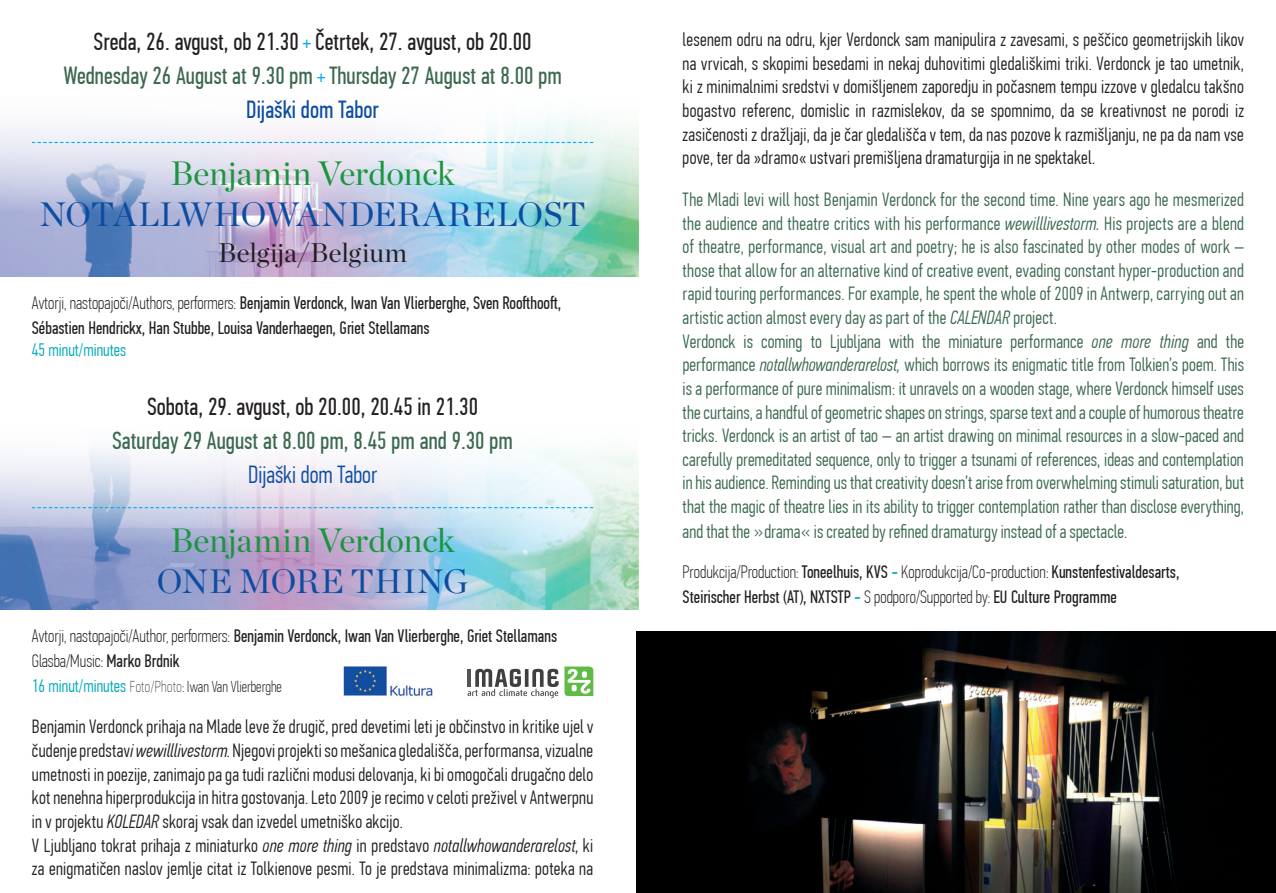
<style>
.page{position:relative;width:1276px;height:893px;background:#fff}
.page>*{position:absolute;margin:0;border:0;box-sizing:border-box;transform-origin:0 0}
.t1{font:33.75px "Chronicle Display";letter-spacing:.01em;color:#0d4da1}
.t2{font:33.75px "Chronicle Display";color:#1b953e}
.t3{font:27px "Chronicle Display";letter-spacing:-.005em;color:#231f20}
.t4{font:24.75px/33.8px "PF Din Text Comp Pro";color:#3b684f;text-align:center}
.t5{font:24.75px "PF Din Text Comp Pro";color:#231f20}
.t6{font:300 24.75px "PF Din Text Comp Pro";color:#0d4da1}
.t7{font:300 19.12px/23.6px "PF Din Text Comp Pro";letter-spacing:.005em;color:#3b684f}
.t8{font:300 19.12px/23.6px "PF Din Text Comp Pro";letter-spacing:.015em;color:#231f20}
.t9{font:18px/24.8px "PF Din Text Comp Pro";color:#231f20}
.t10{font:300 18px "PF Din Text Comp Pro";color:#0ab}
.t11{font:100 15.75px "PF Din Text Comp Pro";color:#231f20}
.s1{color:#231f20}
.s2{font-size:21.38px;color:#00aeef}
.s3{color:#0d4da1}
.s4{font-weight:100}
.s5{font-weight:300;font-size:18px;color:#0ab}
.s6{font-family:"PF Din Text Comp Pro X Thin";font-weight:400}
.s7{font-style:italic}
.s8{font-family:"DIN Pro"}
.s9{font-weight:500;color:#0ab}
</style>
<div class="page">
<img style="left:0;top:115px;width:638px;height:161px">
<img style="left:0;top:447px;width:638px;height:162px">
<svg style="left:32px;top:142px;width:561px;height:1px"></svg>
<svg style="left:32px;top:507px;width:561px;height:1px"></svg>
<img style="left:637px;top:631px;width:639px;height:262px">
<img style="left:343px;top:666px;width:90px;height:30px">
<svg style="left:467px;top:666px;width:126px;height:32px"></svg>
<p class="t4" style="left:63px;top:25px;width:500px"><span class="s1">Sreda, 26. avgust, ob 21.30</span> <span class="s2">+</span> <span class="s1">Četrtek, 27. avgust, ob 20.00<br></span>Wednesday 26 August at 9.30 pm <span class="s2">+</span> Thursday 27 August at 8.00 pm<br><span class="s3">Dijaški dom Tabor</span></p>
<h1 class="t2" style="left:170px;top:148px;width:286px">Benjamin Verdonck</h1>
<h1 class="t1" style="left:40px;top:188px;width:547px">NOTALLWHOWANDERARELOST</h1>
<h2 class="t3" style="left:218px;top:232px;width:190px">Belgija/Belgium</h2>
<p class="t9" style="left:32px;top:291px;width:531px"><span class="s4">Avtorji, nastopajoči/Authors, performers:</span> Benjamin Verdonck, Iwan Van Vlierberghe, Sven Roofthooft,<br>Sébastien Hendrickx, Han Stubbe, Louisa Vanderhaegen, Griet Stellamans</p>
<p class="t10" style="left:32px;top:340px;width:96px">45 minut/minutes</p>
<p class="t5" style="left:147px;top:392px;width:332px">Sobota, 29. avgust, ob 20.00, 20.45 in 21.30</p>
<p class="t4" style="left:112px;top:424px;width:402px">Saturday 29 August at 8.00 pm, 8.45 pm and 9.30 pm</p>
<p class="t6" style="left:248px;top:460px;width:131px">Dijaški dom Tabor</p>
<h1 class="t2" style="left:170px;top:515px;width:286px">Benjamin Verdonck</h1>
<h1 class="t1" style="left:157px;top:555px;width:313px">ONE MORE THING</h1>
<p class="t9" style="left:32px;top:624px;width:527px"><span class="s4">Avtorji, nastopajoči/Author, performers:</span> Benjamin Verdonck, Iwan Van Vlierberghe, Griet Stellamans<br><span class="s4">Glasba/Music:</span> Marko Brdnik</p>
<p class="t11" style="left:32px;top:677px;width:252px"><span class="s5">16 minut/minutes</span> <span class="s6">Foto/Photo</span>: Iwan Van Vlierberghe</p>
<p class="t8" style="left:32px;top:715px;width:563px">Benjamin Verdonck prihaja na Mlade leve že drugič, pred devetimi leti je občinstvo in kritike ujel v čudenje predstav<span class="s7">i wewilllivestorm</span>. Njegovi projekti so mešanica gledališča, performansa, vizualne umetnosti in poezije, zanimajo pa ga tudi različni modusi delovanja, ki bi omogočali drugačno delo kot nenehna hiperprodukcija in hitra gostovanja. Leto 2009 je recimo v celoti preživel v Antwerpnu in v projektu <span class="s7">KOLEDAR</span> skoraj vsak dan izvedel umetniško akcijo.<br>V Ljubljano tokrat prihaja z miniaturko <span class="s7">one more thing</span> in predstavo <span class="s7">notallwhowanderarelost</span>, ki za enigmatičen naslov jemlje citat iz Tolkienove pesmi. To je predstava minimalizma: poteka na</p>
<p class="t8" style="left:682px;top:28px;width:563px;text-align:justify">lesenem odru na odru, kjer Verdonck sam manipulira z zavesami, s peščico geometrijskih likov na vrvicah, s skopimi besedami in nekaj duhovitimi gledališkimi triki. Verdonck je tao umetnik, ki z minimalnimi sredstvi v domišljenem zaporedju in počasnem tempu izzove v gledalcu takšno bogastvo referenc, domislic in razmislekov, da se spomnimo, da se kreativnost ne porodi iz zasičenosti z dražljaji, da je čar gledališča v tem, da nas pozove k razmišljanju, ne pa da nam vse pove, ter da »dramo« ustvari premišljena dramaturgija in ne spektakel.</p>
<p class="t7" style="left:682px;top:188px;width:563px">The Mladi levi will host Benjamin Verdonck for the second time. Nine years ago he mesmerized the audience and theatre critics with his performance <span class="s7">wewilllivestorm.</span> His projects are a blend of theatre, performance, visual art and poetry; he is also fascinated by other modes of work – those that allow for an alternative kind of creative event, evading constant hyper-production and rapid touring performances. For example, he spent the whole of 2009 in Antwerp, carrying out an artistic action almost every day as part of the <span class="s7">CALENDAR</span> project.<br>Verdonck is coming to Ljubljana with the miniature performance <span class="s7">one more thing</span> and the performance <span class="s7">notallwhowanderarelost,</span> which borrows its enigmatic title from Tolkien’s poem. This is a performance of pure minimalism: it unravels on a wooden stage, where Verdonck himself uses the curtains, a handful of geometric shapes on strings, sparse text and a couple of humorous theatre tricks. Verdonck is an artist of tao – an artist drawing on minimal resources in a slow-paced and carefully premeditated sequence, only to trigger a tsunami of references, ideas and contemplation in his audience. Reminding us that creativity doesn’t arise from overwhelming stimuli saturation, but that the magic of theatre lies in its ability to trigger contemplation rather than disclose everything, and that the <span class="s8">»</span>drama<span class="s8">«</span> is created by refined dramaturgy instead of a spectacle.</p>
<p class="t9" style="left:682px;top:560px;width:498px"><span class="s4">Produkcija/Production:</span> Toneelhuis, KVS <span class="s9">-</span> <span class="s4">Koprodukcija/Co-production:</span> Kunstenfestivaldesarts,<br>Steirischer Herbst (AT), NXTSTP <span class="s9">-</span> <span class="s4">S podporo/Supported by:</span> EU Culture Programme</p>
</div>
